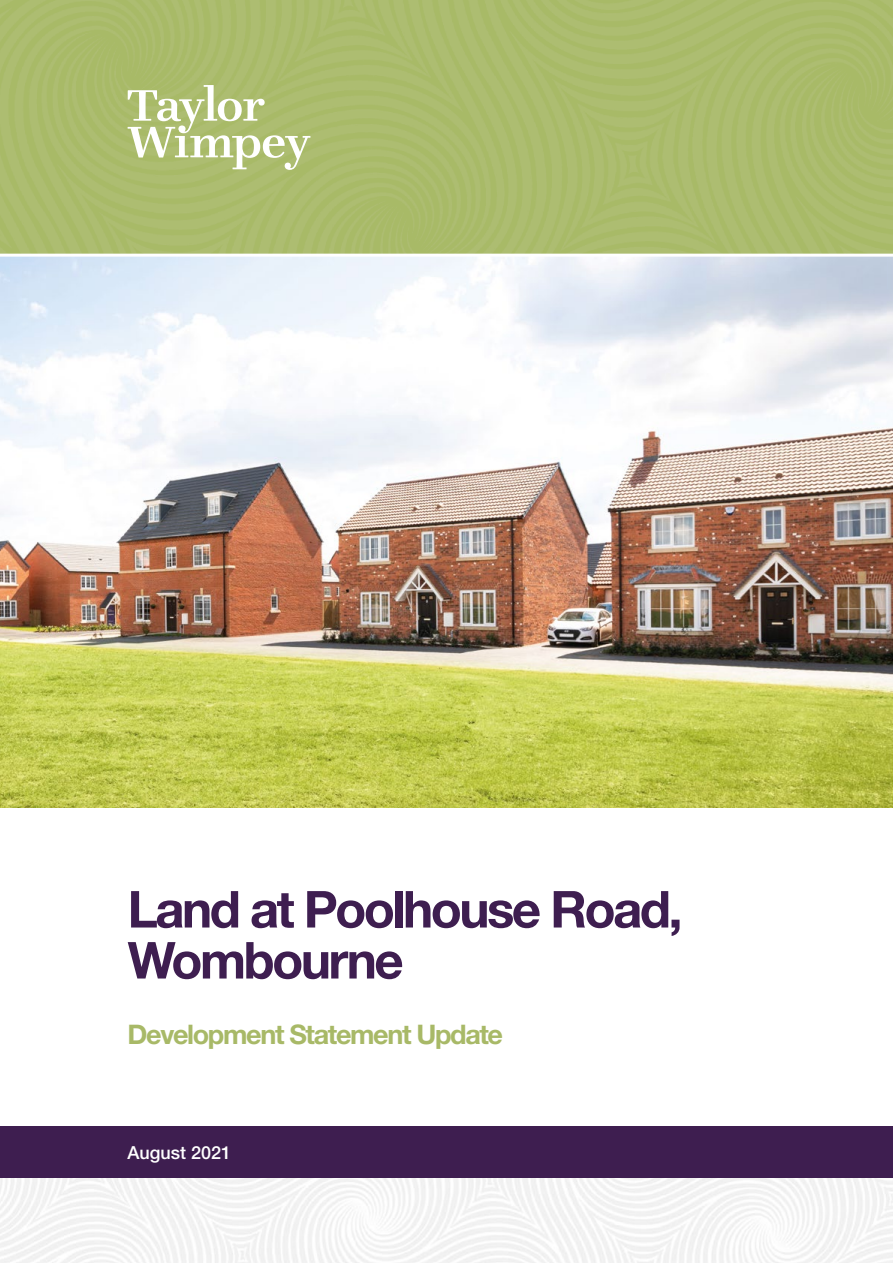
<style>
.page{position:relative;width:893px;height:1263px;background:#fff}
.page>*{position:absolute;margin:0;border:0;box-sizing:border-box;transform-origin:0 0}
.t1{font:700 51px/51px "Helvetica Neue LT Std";letter-spacing:-.05em;color:#3e1e50}
.t2{font:700 27px "Helvetica Neue LT Std";letter-spacing:-.05em;color:#a8b967}
.t3{font:500 18px "Helvetica Neue LT Std";color:#fff}
</style>
<div class="page">
<div style="left:0;top:0;width:893px;height:254px;background:#acbc6f"></div>
<img style="left:0;top:257px;width:893px;height:551px">
<div style="left:0;top:1178px;width:893px;height:85px;background:#f4f4f4"></div>
<div style="left:0;top:1127px;width:893px;height:51px;background:#3e1e50"></div>
<svg style="left:128px;top:85px;width:182px;height:85px"></svg>
<p class="t1" style="left:128px;top:883px;width:556px">Land at Poolhouse Road,<br>Wombourne</p>
<p class="t2" style="left:128px;top:1017px;width:377px">Development Statement Update</p>
<p class="t3" style="left:128px;top:1142px;width:105px">August 2021</p>
</div>
